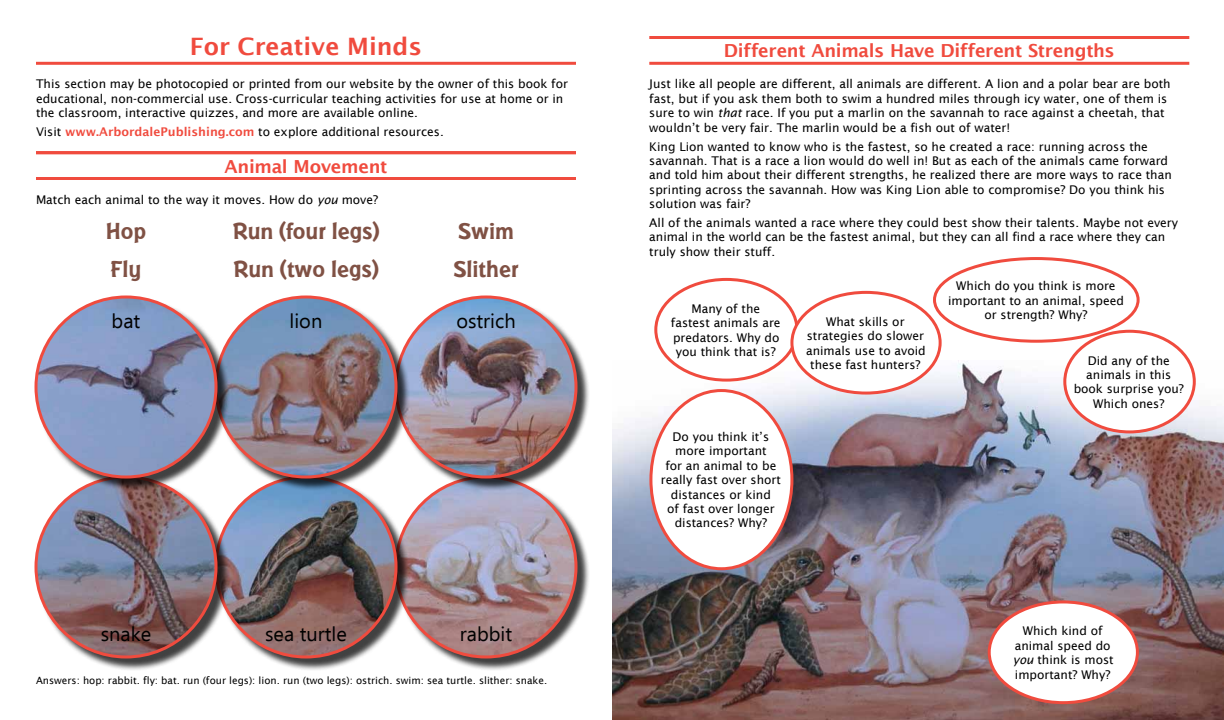
<style>
.page{position:relative;width:1224px;height:720px;background:#fff}
.page>*{position:absolute;margin:0;border:0;box-sizing:border-box;transform-origin:0 0}
.t1{font:700 24px/37.8px "Badger";color:#805144}
.t2{font:600 24px "Lucida Sans";color:#f04b3e}
.t3{font:20px "Ebrima";color:#000}
.t4{font:600 18px "Lucida Sans";letter-spacing:-.015em;color:#f04b3e}
.t5{font:12px/14.4px "Lucida Sans";color:#000;text-align:center}
.t6{font:10px "Lucida Sans";color:#000}
.s1{font-weight:600;color:#f04b3e}
.s2{font-style:italic}
</style>
<div class="page">
<div style="left:396px;top:477px;width:194px;height:194px;background:#000;opacity:.75"></div>
<img style="left:396px;top:477px;width:180px;height:180px;border-radius:90px">
<div style="left:216px;top:477px;width:194px;height:194px;background:#000;opacity:.75"></div>
<img style="left:216px;top:477px;width:180px;height:180px;border-radius:90px">
<div style="left:36px;top:477px;width:194px;height:194px;background:#000;opacity:.75"></div>
<img style="left:36px;top:477px;width:180px;height:180px;border-radius:90px">
<div style="left:396px;top:297px;width:194px;height:194px;background:#000;opacity:.75"></div>
<img style="left:396px;top:297px;width:180px;height:180px;border-radius:90px">
<div style="left:216px;top:297px;width:194px;height:194px;background:#000;opacity:.75"></div>
<img style="left:216px;top:297px;width:180px;height:180px;border-radius:90px">
<div style="left:36px;top:297px;width:194px;height:194px;background:#000;opacity:.75"></div>
<img style="left:36px;top:297px;width:180px;height:180px;border-radius:90px">
<img style="left:612px;top:360px;width:612px;height:360px">
<hr style="left:36px;top:62px;width:540px;height:3px;background:#f04b3e">
<hr style="left:36px;top:177px;width:540px;height:3px;background:#f04b3e">
<hr style="left:36px;top:151px;width:540px;height:3px;background:#f04b3e">
<hr style="left:649px;top:62px;width:540px;height:3px;background:#f04b3e">
<hr style="left:649px;top:36px;width:540px;height:3px;background:#f04b3e">
<div style="left:656px;top:279px;width:141px;height:101px;background:#fff;border-radius:50%"></div>
<div style="left:654px;top:278px;width:144px;height:104px;border:3px solid #f04b3e;border-radius:50%"></div>
<div style="left:651px;top:391px;width:141px;height:178px;background:#fff;border-radius:50%"></div>
<div style="left:649px;top:389px;width:144px;height:181px;border:3px solid #f04b3e;border-radius:50%"></div>
<div style="left:989px;top:602px;width:148px;height:101px;background:#fff;border-radius:50%"></div>
<div style="left:988px;top:600px;width:151px;height:104px;border:3px solid #f04b3e;border-radius:50%"></div>
<div style="left:792px;top:292px;width:148px;height:101px;background:#fff;border-radius:50%"></div>
<div style="left:790px;top:291px;width:152px;height:104px;border:3px solid #f04b3e;border-radius:50%"></div>
<div style="left:933px;top:257px;width:207px;height:86px;border:3px solid #f04b3e;border-radius:50%"></div>
<div style="left:1065px;top:331px;width:129px;height:101px;background:#fff;border-radius:50%"></div>
<div style="left:1063px;top:330px;width:133px;height:103px;border:3px solid #f04b3e;border-radius:50%"></div>
<h1 class="t2" style="left:190px;top:32px;width:234px">For Creative Minds</h1>
<p class="t5" style="left:36px;top:77px;width:533px;text-align:left">This section may be photocopied or printed from our website by the owner of this book for educational, non-commercial use. Cross-curricular teaching activities for use at home or in the classroom, interactive quizzes, and more are available online.</p>
<p class="t5" style="left:36px;top:125px;width:409px">Visit <span class="s1">www.ArbordalePublishing.com</span> to explore additional resources.</p>
<h3 class="t4" style="left:225px;top:156px;width:164px">Animal Movement</h3>
<p class="t5" style="left:36px;top:192px;width:344px">Match each animal to the way it moves. How do <span class="s2">you</span> move?</p>
<h1 class="t1" style="left:106px;top:211px;width:42px">Hop<br>Fly</h1>
<h1 class="t1" style="left:233px;top:211px;width:148px">Run (four legs)<br>Run (two legs)</h1>
<h1 class="t1" style="left:453px;top:211px;width:67px">Swim<br>Slither</h1>
<h2 class="t3" style="left:112px;top:307px;width:30px">bat</h2>
<h2 class="t3" style="left:290px;top:307px;width:34px">lion</h2>
<h2 class="t3" style="left:456px;top:307px;width:61px">ostrich</h2>
<h2 class="t3" style="left:101px;top:620px;width:52px">snake</h2>
<h2 class="t3" style="left:265px;top:620px;width:83px">sea turtle</h2>
<h2 class="t3" style="left:460px;top:620px;width:54px">rabbit</h2>
<p class="t6" style="left:36px;top:675px;width:513px">Answers: hop: rabbit. fly: bat. run (four legs): lion. run (two legs): ostrich. swim: sea turtle. slither: snake.</p>
<h3 class="t4" style="left:724px;top:41px;width:392px">Different Animals Have Different Strengths</h3>
<p class="t5" style="left:649px;top:77px;width:523px;text-align:left">Just like all people are different, all animals are different. A lion and a polar bear are both fast, but if you ask them both to swim a hundred miles through icy water, one of them is sure to win <span class="s2">that</span> race. If you put a marlin on the savannah to race against a cheetah, that wouldn’t be very fair. The marlin would be a fish out of water!</p>
<p class="t5" style="left:649px;top:139px;width:524px;text-align:left">King Lion wanted to know who is the fastest, so he created a race: running across the savannah. That is a race a lion would do well in! But as each of the animals came forward and told him about their different strengths, he realized there are more ways to race than sprinting across the savannah. How was King Lion able to compromise? Do you think his solution was fair?</p>
<p class="t5" style="left:649px;top:216px;width:530px;text-align:left">All of the animals wanted a race where they could best show their talents. Maybe not every animal in the world can be the fastest animal, but they can all find a race where they can truly show their stuff.</p>
<p class="t5" style="left:671px;top:301px;width:111px">Many of the fastest animals are predators. Why do you think that is?</p>
<p class="t5" style="left:661px;top:430px;width:121px">Do you think it’s more important<br>for an animal to be really fast over short distances or kind<br>of fast over longer distances? Why?</p>
<p class="t5" style="left:806px;top:314px;width:121px">What skills or strategies do slower animals use to avoid these fast hunters?</p>
<p class="t5" style="left:948px;top:279px;width:177px">Which do you think is more important to an animal, speed or strength? Why?</p>
<p class="t5" style="left:1074px;top:353px;width:112px">Did any of the animals in this book surprise you?<br>Which ones?</p>
<p class="t5" style="left:1013px;top:624px;width:102px">Which kind of animal speed do <span class="s2">you</span> think is most important? Why?</p>
</div>
